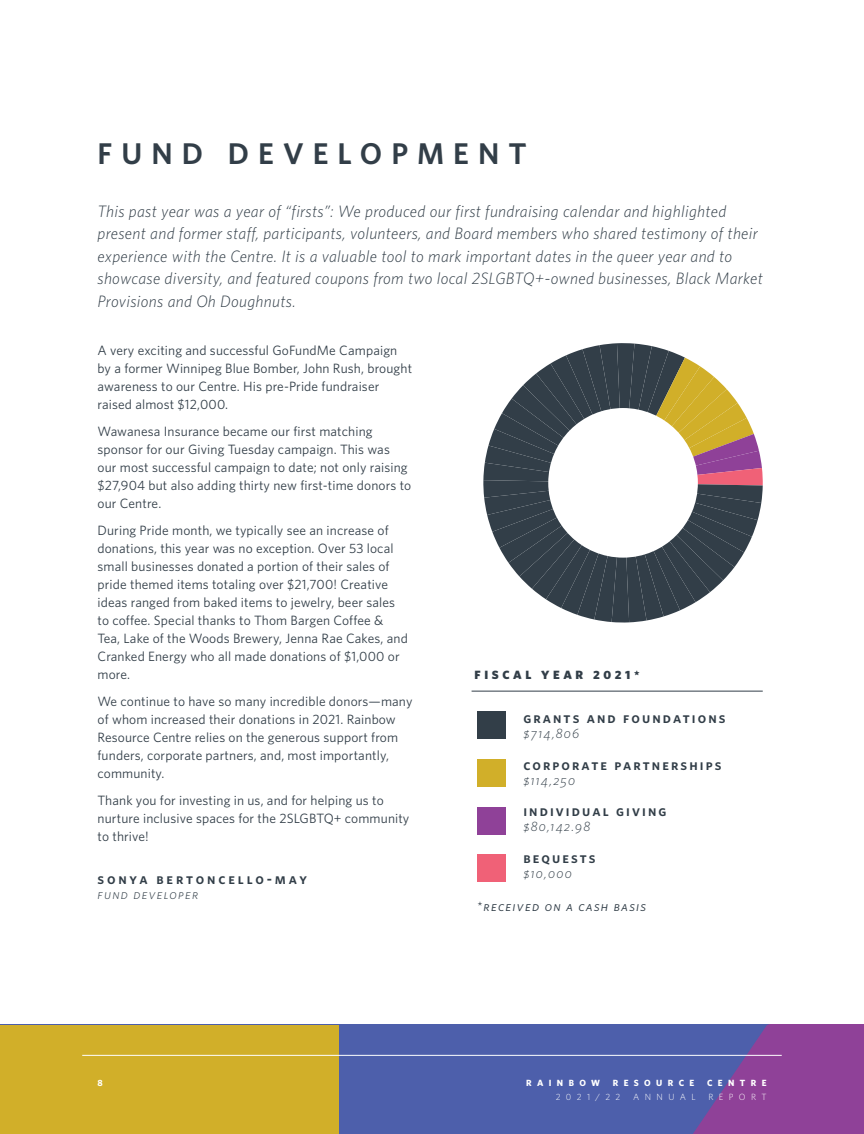
<style>
.page{position:relative;width:864px;height:1134px;background:#fff}
.page>*{position:absolute;margin:0;border:0;box-sizing:border-box;transform-origin:0 0}
.t1{font:600 30px "Whitney HTF";letter-spacing:.3em;color:#323e48}
.t2{font:italic 300 16.5px/22.5px "Whitney HTF";letter-spacing:.02em;color:#323e48}
.t3{font:15px "Whitney HTF Semi Bold SC";letter-spacing:.14em;color:#323e48}
.t4{font:15px "Whitney HTF Semi Bold SC";letter-spacing:.19em;color:#323e48}
.t5{font:13.5px/18px "Whitney HTF";letter-spacing:.01em;color:#323e48}
.t6{font:13.5px "Whitney HTF Light Italic SC";letter-spacing:.09em;color:#323e48}
.t7{font:13.5px "Whitney HTF Book Italic SC";letter-spacing:.09em;color:#323e48}
.t8{font:900 12px "Whitney HTF";letter-spacing:.3em;color:#323e48}
.t9{font:700 9px "Whitney HTF";letter-spacing:.6em;color:#fff}
.t10{font:300 9px "Whitney HTF";letter-spacing:.6em;color:#fff}
</style>
<div class="page">
<div style="left:339px;top:1025px;width:345px;height:109px;background:#4d5fab"></div>
<svg style="left:684px;top:1025px;width:180px;height:109px;background:#7e489c"></svg>
<div style="left:0;top:1025px;width:339px;height:109px;background:#d1af29"></div>
<hr style="left:82px;top:1055px;width:700px;height:1px;background:#fff">
<hr style="left:472px;top:691px;width:291px;height:1px;background:#323e48">
<div style="left:477px;top:711px;width:29px;height:28px;background:#323e48"></div>
<div style="left:477px;top:759px;width:29px;height:28px;background:#d1af29"></div>
<div style="left:477px;top:807px;width:29px;height:28px;background:#8f4198"></div>
<div style="left:477px;top:854px;width:29px;height:28px;background:#f06177"></div>
<svg style="left:483px;top:343px;width:280px;height:280px"></svg>
<div style="left:548px;top:408px;width:150px;height:150px;background:#fff;border-radius:50%"></div>
<h1 class="t1" style="left:98px;top:136px;width:431px">FUND DEVELOPMENT</h1>
<p class="t2" style="left:98px;top:200px;width:667px">This past year was a year of “firsts”: We produced our first fundraising calendar and highlighted present and former staff, participants, volunteers, and Board members who shared testimony of their experience with the Centre. It is a valuable tool to mark important dates in the queer year and to showcase diversity, and featured coupons from two local 2SLGBTQ+-owned businesses, Black Market Provisions and Oh Doughnuts.</p>
<p class="t5" style="left:98px;top:341px;width:316px">A very exciting and successful GoFundMe Campaign by a former Winnipeg Blue Bomber, John Rush, brought awareness to our Centre. His pre-Pride fundraiser raised almost $12,000.</p>
<p class="t5" style="left:98px;top:422px;width:315px">Wawanesa Insurance became our first matching sponsor for our Giving Tuesday campaign. This was our most successful campaign to date; not only raising $27,904 but also adding thirty new first-time donors to our Centre.</p>
<p class="t5" style="left:98px;top:521px;width:312px">During Pride month, we typically see an increase of donations, this year was no exception. Over 53 local small businesses donated a portion of their sales of pride themed items totaling over $21,700! Creative ideas ranged from baked items to jewelry, beer sales to coffee. Special thanks to Thom Bargen Coffee &amp; Tea, Lake of the Woods Brewery, Jenna Rae Cakes, and Cranked Energy who all made donations of $1,000 or more.</p>
<p class="t5" style="left:98px;top:692px;width:317px">We continue to have so many incredible donors—many of whom increased their donations in 2021. Rainbow Resource Centre relies on the generous support from funders, corporate partners, and, most importantly, community.</p>
<p class="t5" style="left:98px;top:791px;width:313px">Thank you for investing in us, and for helping us to nurture inclusive spaces for the 2SLGBTQ+ community to thrive!</p>
<p class="t4" style="left:98px;top:870px;width:211px">sonya bertoncello-may</p>
<p class="t6" style="left:98px;top:887px;width:103px">fund developer</p>
<p class="t8" style="left:475px;top:667px;width:167px">FISCAL YEAR 2021*</p>
<p class="t3" style="left:523px;top:709px;width:204px">grants and foundations</p>
<p class="t6" style="left:523px;top:726px;width:57px">$714,806</p>
<p class="t3" style="left:523px;top:756px;width:200px">corporate partnerships</p>
<p class="t6" style="left:523px;top:772px;width:53px">$114,250</p>
<p class="t3" style="left:523px;top:802px;width:145px">individual giving</p>
<p class="t6" style="left:523px;top:819px;width:68px">$80,142.98</p>
<p class="t3" style="left:523px;top:849px;width:74px">bequests</p>
<p class="t6" style="left:523px;top:865px;width:50px">$10,000</p>
<p class="t7" style="left:477px;top:899px;width:171px">*received on a cash basis</p>
<p class="t9" style="left:98px;top:1077px;width:7px">8</p>
<p class="t9" style="left:526px;top:1077px;width:75px">RAINBOW</p>
<p class="t9" style="left:613px;top:1077px;width:83px">RESOURCE</p>
<p class="t9" style="left:707px;top:1077px;width:61px">CENTRE</p>
<p class="t10" style="left:556px;top:1092px;width:66px">2021/22</p>
<p class="t10" style="left:633px;top:1092px;width:64px">ANNUAL</p>
<p class="t10" style="left:708px;top:1092px;width:60px">REPORT</p>
</div>
